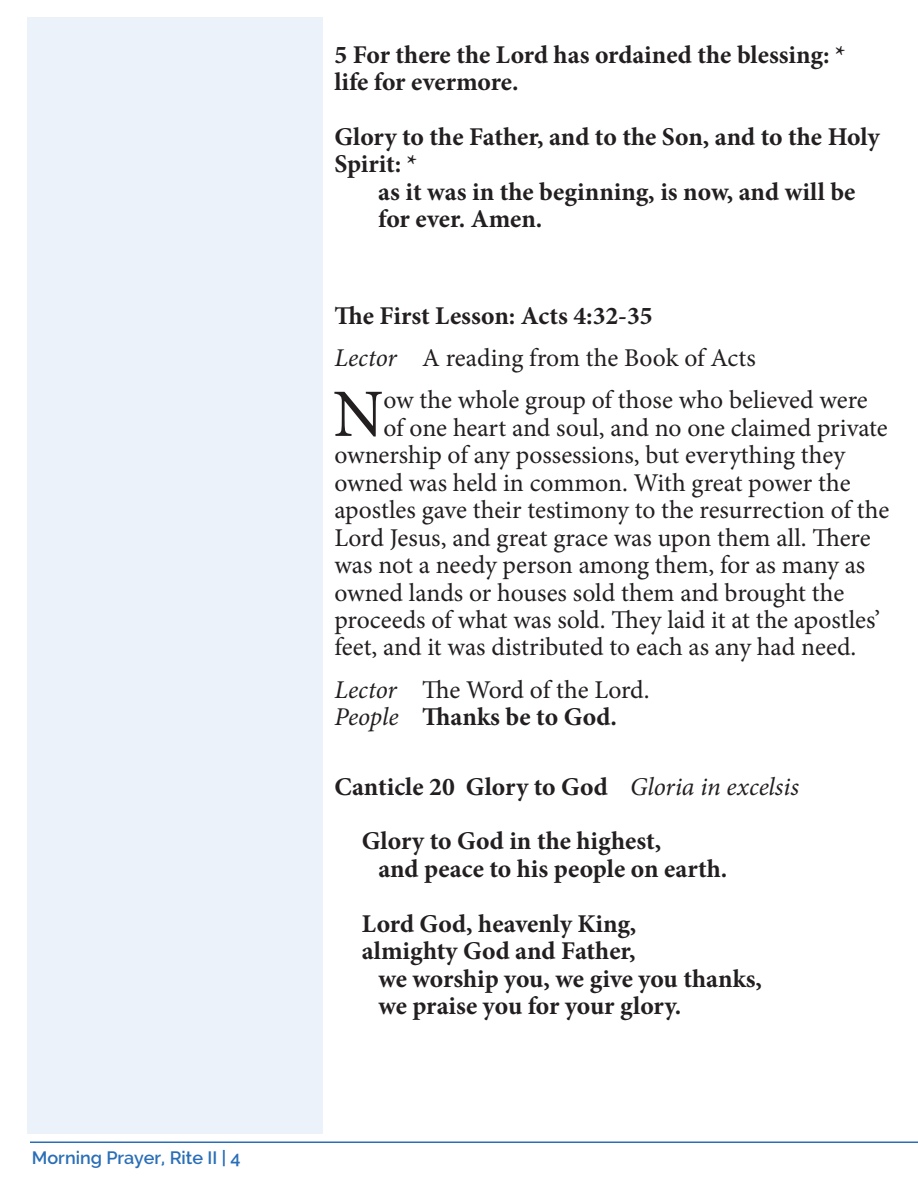
<style>
.page{position:relative;width:918px;height:1188px;background:#fff}
.page>*{position:absolute;margin:0;border:0;box-sizing:border-box;transform-origin:0 0}
.People{font:67.8px "Minion Pro";color:#231f20}
.People-2{font:25.65px/27.5px "Minion Pro";letter-spacing:-.005em;color:#231f20}
.People-3{font:700 25.65px/27.5px "Minion Pro";color:#231f20}
.t1{font:600 18px "Raleway";color:#296eb7}
.s1{font-style:italic}
.s2{font-weight:700}
.s3{font-weight:400;font-style:italic}
</style>
<div class="page">
<hr style="left:30px;top:1142px;width:888px;height:1px;background:#296eb7">
<div style="left:27px;top:17px;width:295px;height:1117px;background:#ebf2f9"></div>
<p class="t1" style="left:32px;top:1147px;width:210px">Morning Prayer, Rite II | 4</p>
<p class="People-3" style="left:334px;top:40px;width:513px">5 For there the Lord has ordained the blessing: *</p>
<p class="People-3" style="left:334px;top:68px;width:186px">life for evermore.</p>
<p class="People-3" style="left:334px;top:123px;width:547px">Glory to the Father, and to the Son, and to the Holy<br>Spirit: *</p>
<p class="People-3" style="left:378px;top:178px;width:479px">as it was in the beginning, is now, and will be for ever. Amen.</p>
<p class="People-3" style="left:334px;top:302px;width:320px">The First Lesson: Acts 4:32-35</p>
<p class="People-2" style="left:334px;top:345px;width:423px"><span class="s1">Lector</span> A reading from the Book of Acts</p>
<p class="People" style="left:333px;top:369px;width:52px">N</p>
<p class="People-2" style="left:383px;top:387px;width:486px">ow the whole group of those who believed were</p>
<p class="People-2" style="left:383px;top:414px;width:506px">of one heart and soul, and no one claimed private</p>
<p class="People-2" style="left:334px;top:442px;width:512px">ownership of any possessions, but everything they</p>
<p class="People-2" style="left:334px;top:469px;width:518px">owned was held in common. With great power the</p>
<p class="People-2" style="left:334px;top:496px;width:556px">apostles gave their testimony to the resurrection of the</p>
<p class="People-2" style="left:334px;top:524px;width:538px">Lord Jesus, and great grace was upon them all. There</p>
<p class="People-2" style="left:334px;top:551px;width:532px">was not a needy person among them, for as many as</p>
<p class="People-2" style="left:334px;top:579px;width:511px">owned lands or houses sold them and brought the</p>
<p class="People-2" style="left:334px;top:606px;width:547px">proceeds of what was sold. They laid it at the apostles’</p>
<p class="People-2" style="left:334px;top:634px;width:523px">feet, and it was distributed to each as any had need.</p>
<p class="People-2" style="left:334px;top:676px;width:317px"><span class="s1">Lector</span> The Word of the Lord.<br><span class="s1">People</span> <span class="s2">Thanks be to God.</span></p>
<p class="People-3" style="left:334px;top:772px;width:466px">Canticle 20 Glory to God <span class="s3">Gloria in excelsis</span></p>
<p class="People-3" style="left:378px;top:827px;width:351px;text-indent:-16px">Glory to God in the highest,<br>and peace to his people on earth.</p>
<p class="People-3" style="left:362px;top:910px;width:276px">Lord God, heavenly King,</p>
<p class="People-3" style="left:362px;top:937px;width:275px">almighty God and Father,</p>
<p class="People-3" style="left:378px;top:964px;width:385px">we worship you, we give you thanks,</p>
<p class="People-3" style="left:378px;top:992px;width:304px">we praise you for your glory.</p>
</div>
